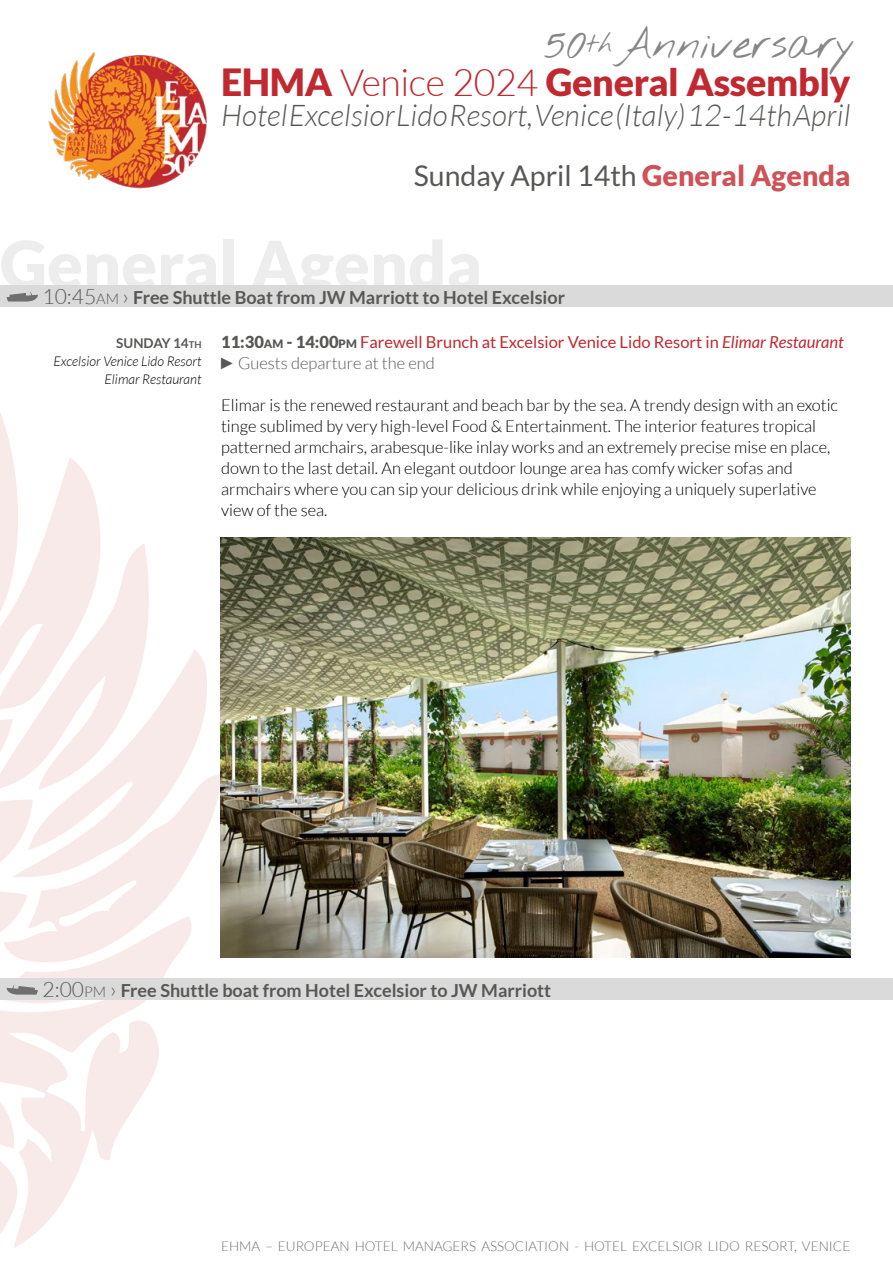
<style>
.page{position:relative;width:893px;height:1263px;background:#fff}
.page>*{position:absolute;margin:0;border:0;box-sizing:border-box;transform-origin:0 0}
.t1{font:42.45px "Nothing You Could Do";color:#878787}
.t2{font:900 37.5px "Lato";letter-spacing:-.01em;color:#c1282f}
.t3{font:italic 300 30px "Lato";letter-spacing:.005em;color:#575756}
.t4{font:28.5px "Lato";color:#575756}
.t5{font:700 18px "Lato";color:#575756}
.t6{font:300 16.5px/21px "Lato";color:#000}
.t7{font:16.5px/21px "Lato";color:#c1282f}
.t8{font:300 13.5px "Lato";color:#706f6f}
.t9{font:italic 300 13.5px/18px "Lato";color:#000;text-align:right}
.s1{font-size:26.7px}
.s2{font-weight:300}
.s3{font-weight:900;color:#cd5358}
.s4{font-weight:300;font-size:21px}
.s5{font-weight:300;font-size:14.7px}
.s6{font-weight:700;font-style:normal;color:#575756}
.s7{font-weight:700;font-style:normal;font-size:9.45px;color:#575756}
.s8{font-weight:900;color:#575756}
.s9{font-weight:900;font-size:11.55px;color:#575756}
.s10{font-style:italic}
.s11{font-family:"Arial Narrow";color:#575756}
.s12{font-weight:300;color:#575756}
</style>
<div class="page">
<img style="left:48px;top:52px;width:159px;height:137px">
<svg style="left:0;top:413px;width:221px;height:545px"></svg>
<svg style="left:0;top:916px;width:197px;height:326px"></svg>
<svg style="left:0;top:1081px;width:23px;height:167px"></svg>
<div style="left:0;top:285px;width:893px;height:21px;background:#dadada"></div>
<div style="left:0;top:978px;width:893px;height:21px;background:#dadada"></div>
<img style="left:220px;top:537px;width:630px;height:420px">
<svg style="left:7px;top:292px;width:31px;height:10px"></svg>
<svg style="left:6px;top:985px;width:32px;height:10px"></svg>
<h1 class="t1" style="left:544px;top:18px;width:313px">50<span class="s1">th</span> Anniversary</h1>
<h2 class="t2" style="left:221px;top:60px;width:631px">EHMA <span class="s2">Venice 2024</span> General Assembly</h2>
<h3 class="t3" style="left:221px;top:99px;width:631px">Hotel Excelsior Lido Resort, Venice (Italy) 12-14th April</h3>
<h3 class="t4" style="left:414px;top:160px;width:438px">Sunday April 14th <span class="s3">General Agenda</span></h3>
<p class="t5" style="left:43px;top:287px;width:524px"><span class="s4">10:45</span><span class="s5">AM</span> <span class="s4">›</span> Free Shuttle Boat from JW Marriott to Hotel Excelsior</p>
<p class="t9" style="left:54px;top:335px;width:149px"><span class="s6">SUNDAY 14</span><span class="s7">th<br></span>Excelsior Venice Lido Resort<br>Elimar Restaurant</p>
<p class="t7" style="left:221px;top:331px;width:624px"><span class="s8">11:30</span><span class="s9">AM</span> <span class="s8">- 14:00</span><span class="s9">PM</span> Farewell Brunch at Excelsior Venice Lido Resort in <span class="s10">Elimar Restaurant </span><span class="s11">►</span><span class="s12">Guests departure at the end</span></p>
<p class="t6" style="left:221px;top:395px;width:618px">Elimar is the renewed restaurant and beach bar by the sea. A trendy design with an exotic tinge sublimed by very high-level Food &amp; Entertainment. The interior features tropical patterned armchairs, arabesque-like inlay works and an extremely precise mise en place, down to the last detail. An elegant outdoor lounge area has comfy wicker sofas and armchairs where you can sip your delicious drink while enjoying a uniquely superlative view of the sea.</p>
<p class="t5" style="left:43px;top:980px;width:510px"><span class="s4">2:00</span><span class="s5">PM</span> <span class="s4">›</span> Free Shuttle boat from Hotel Excelsior to JW Marriott</p>
<p class="t8" style="left:221px;top:1239px;width:631px">EHMA – EUROPEAN HOTEL MANAGERS ASSOCIATION - HOTEL EXCELSIOR LIDO RESORT, VENICE</p>
</div>
